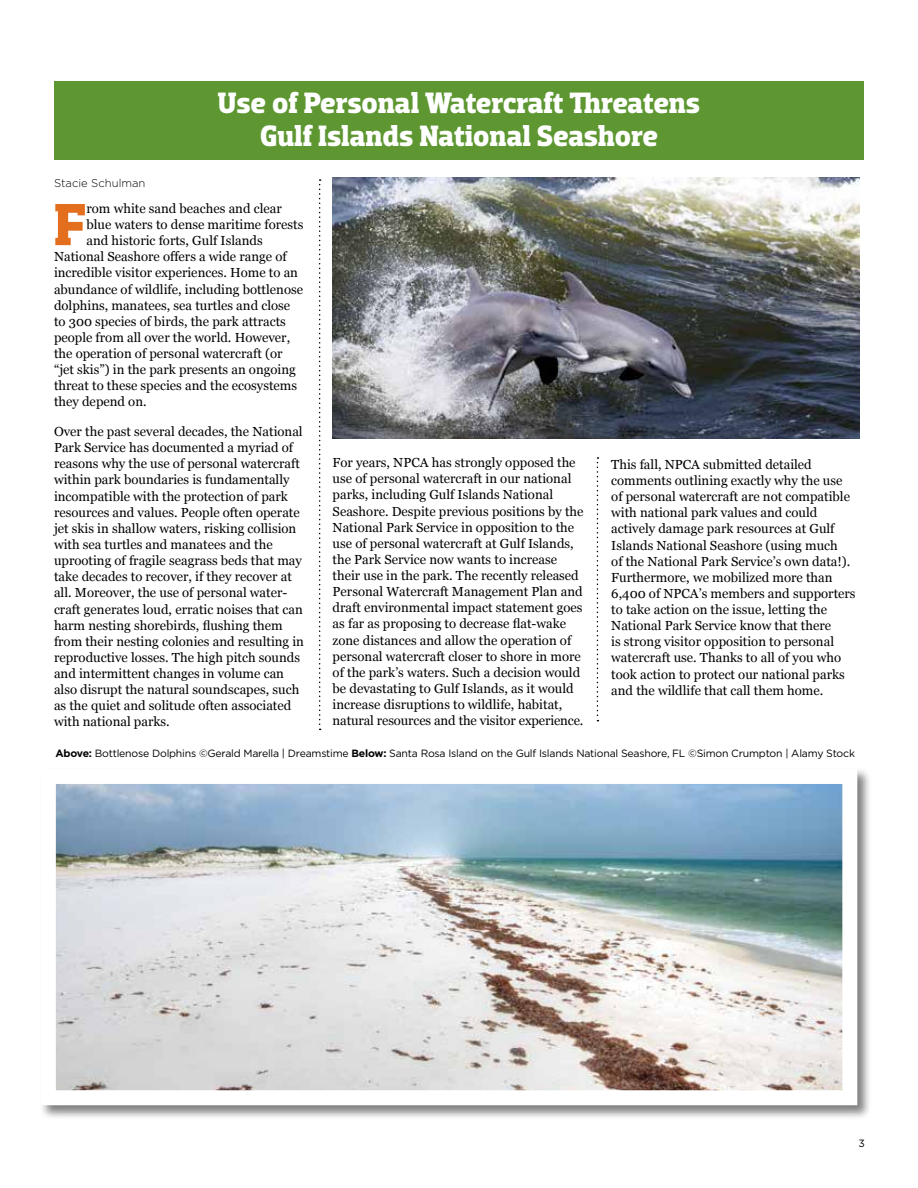
<style>
.page{position:relative;width:918px;height:1188px;background:#fff}
.page>*{position:absolute;margin:0;border:0;box-sizing:border-box;transform-origin:0 0}
.t1{font:700 60.6px "Dobra Slab";color:#e36f1e}
.t2{font:700 30px/33px "Dobra Slab";letter-spacing:-.005em;color:#fff;text-align:center}
.t3{font:13.2px/16.2px "Georgia";color:#000}
.t4{font:300 11.25px "Gotham";color:#000}
.t5{font:10.5px "Gotham";letter-spacing:-.02em;color:#000}
.s1{font-weight:700}
</style>
<div class="page">
<div style="left:55px;top:82px;width:809px;height:78px;background:#5e9732"></div>
<img style="left:333px;top:177px;width:526px;height:261px">
<svg style="left:319px;top:179px;width:2px;height:551px"></svg>
<svg style="left:597px;top:457px;width:1px;height:264px"></svg>
<div style="left:39px;top:767px;width:833px;height:353px;background:#000;opacity:.5"></div>
<img style="left:57px;top:785px;width:784px;height:304px">
<h2 class="t2" style="left:218px;top:87px;width:484px">Use of Personal Watercraft Threatens<br>Gulf Islands National Seashore</h2>
<p class="t4" style="left:54px;top:176px;width:93px">Stacie Schulman</p>
<h1 class="t1" style="left:54px;top:189px;width:34px">F</h1>
<p class="t3" style="left:87px;top:200px;width:197px">rom white sand beaches and clear</p>
<p class="t3" style="left:87px;top:216px;width:218px">blue waters to dense maritime forests</p>
<p class="t3" style="left:87px;top:232px;width:178px">and historic forts, Gulf Islands</p>
<p class="t3" style="left:54px;top:248px;width:234px">National Seashore offers a wide range of</p>
<p class="t3" style="left:54px;top:264px;width:246px">incredible visitor experiences. Home to an</p>
<p class="t3" style="left:54px;top:280px;width:251px">abundance of wildlife, including bottlenose</p>
<p class="t3" style="left:54px;top:296px;width:238px">dolphins, manatees, sea turtles and close</p>
<p class="t3" style="left:54px;top:313px;width:233px">to 300 species of birds, the park attracts</p>
<p class="t3" style="left:54px;top:329px;width:238px">people from all over the world. However,</p>
<p class="t3" style="left:54px;top:345px;width:230px">the operation of personal watercraft (or</p>
<p class="t3" style="left:54px;top:361px;width:243px">“jet skis”) in the park presents an ongoing</p>
<p class="t3" style="left:54px;top:377px;width:245px">threat to these species and the ecosystems</p>
<p class="t3" style="left:54px;top:393px;width:94px">they depend on.</p>
<p class="t3" style="left:54px;top:423px;width:252px">Over the past several decades, the National Park Service has documented a myriad of reasons why the use of personal watercraft within park boundaries is fundamentally incompatible with the protection of park resources and values. People often operate jet skis in shallow waters, risking collision with sea turtles and manatees and the uprooting of fragile seagrass beds that may take decades to recover, if they recover at all. Moreover, the use of personal water&shy;craft generates loud, erratic noises that can harm nesting shorebirds, flushing them from their nesting colonies and resulting in reproductive losses. The high pitch sounds and intermittent changes in volume can also disrupt the natural soundscapes, such as the quiet and solitude often associated with national parks.</p>
<p class="t3" style="left:333px;top:454px;width:252px">For years, NPCA has strongly opposed the use of personal watercraft in our national parks, including Gulf Islands National Seashore. Despite previous positions by the National Park Service in opposition to the use of personal watercraft at Gulf Islands, the Park Service now wants to increase their use in the park. The recently released Personal Watercraft Management Plan and draft environmental impact statement goes as far as proposing to decrease flat-wake zone distances and allow the operation of personal watercraft closer to shore in more of the park’s waters. Such a decision would be devastating to Gulf Islands, as it would increase disruptions to wildlife, habitat, natural resources and the visitor experience.</p>
<p class="t3" style="left:611px;top:456px;width:246px">This fall, NPCA submitted detailed comments outlining exactly why the use of personal watercraft are not compatible with national park values and could actively damage park resources at Gulf Islands National Seashore (using much<br>of the National Park Service’s own data!).<br>Furthermore, we mobilized more than 6,400 of NPCA’s members and supporters to take action on the issue, letting the National Park Service know that there<br>is strong visitor opposition to personal watercraft use. Thanks to all of you who took action to protect our national parks and the wildlife that call them home.</p>
<p class="t5" style="left:56px;top:747px;width:801px"><span class="s1">Above:</span> Bottlenose Dolphins ©Gerald Marella | Dreamstime <span class="s1">Below:</span> Santa Rosa Island on the Gulf Islands National Seashore, FL ©Simon Crumpton | Alamy Stock</p>
<p class="t5" style="left:859px;top:1138px;width:8px">3</p>
</div>
